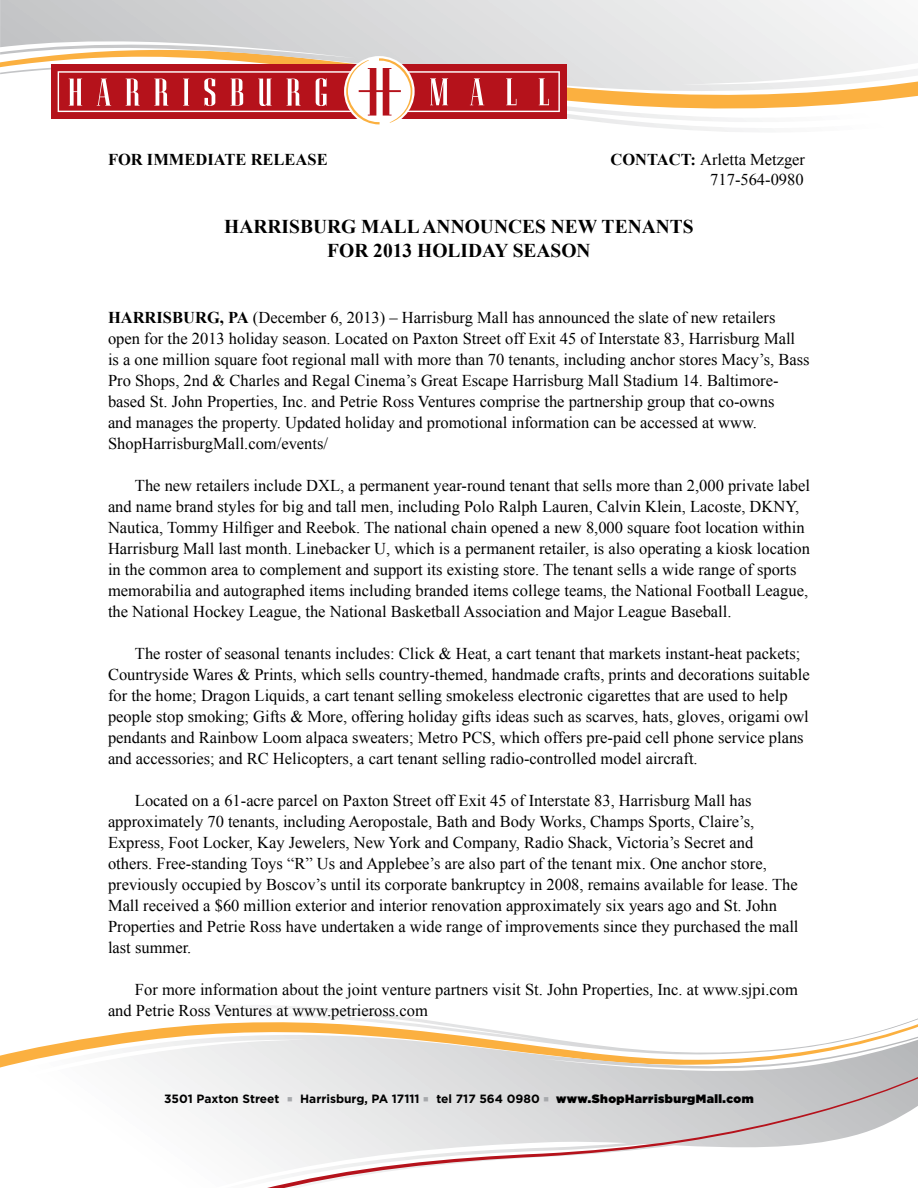
<style>
.page{position:relative;width:918px;height:1188px;background:#fff}
.page>*{position:absolute;margin:0;border:0;box-sizing:border-box;transform-origin:0 0}
.t1{font:700 19.5px/24px "Times New Roman";color:#000;text-align:center}
.t2{font:16.5px/21px "Times New Roman";color:#000}
.t3{font:700 16.5px "Times New Roman";color:#000}
.t4{font:700 12px "Gotham";color:#000}
.s1{font-weight:700}
.s2{color:#a7a9ac}
.s3{font-weight:900}
</style>
<div class="page">
<svg style="left:567px;top:94px;width:351px;height:38px"></svg>
<svg style="left:0;top:73px;width:918px;height:21px"></svg>
<svg style="left:0;top:0;width:918px;height:73px"></svg>
<svg style="left:110px;top:1005px;width:808px;height:30px"></svg>
<svg style="left:0;top:1035px;width:918px;height:33px"></svg>
<svg style="left:33px;top:1048px;width:885px;height:140px"></svg>
<div style="left:51px;top:64px;width:516px;height:55px;background:#b5121b"></div>
<svg style="left:58px;top:58px;width:502px;height:66px"></svg>
<p class="t3" style="left:108px;top:148px;width:221px">FOR IMMEDIATE RELEASE</p>
<p class="t2" style="left:611px;top:149px;width:196px;line-height:19.8px;text-align:right"><span class="s1">CONTACT:</span> Arletta Metzger<br>717-564-0980</p>
<p class="t1" style="left:224px;top:214px;width:471px">HARRISBURG MALL ANNOUNCES NEW TENANTS<br>FOR 2013 HOLIDAY SEASON</p>
<p class="t2" style="left:108px;top:306px;width:703px"><span class="s1">HARRISBURG, PA</span> (December 6, 2013) – Harrisburg Mall has announced the slate of new retailers open for the 2013 holiday season. Located on Paxton Street off Exit 45 of Interstate 83, Harrisburg Mall is a one million square foot regional mall with more than 70 tenants, including anchor stores Macy’s, Bass Pro Shops, 2nd &amp; Charles and Regal Cinema’s Great Escape Harrisburg Mall Stadium 14. Baltimore&shy;based St. John Properties, Inc. and Petrie Ross Ventures comprise the partnership group that co-owns<br>and manages the property. Updated holiday and promotional information can be accessed at www.<br>ShopHarrisburgMall.com/events/</p>
<p class="t2" style="left:108px;top:474px;width:704px;text-indent:27px">The new retailers include DXL, a permanent year-round tenant that sells more than 2,000 private label and name brand styles for big and tall men, including Polo Ralph Lauren, Calvin Klein, Lacoste, DKNY, Nautica, Tommy Hilfiger and Reebok. The national chain opened a new 8,000 square foot location within Harrisburg Mall last month. Linebacker U, which is a permanent retailer, is also operating a kiosk location in the common area to complement and support its existing store. The tenant sells a wide range of sports memorabilia and autographed items including branded items college teams, the National Football League, the National Hockey League, the National Basketball Association and Major League Baseball.</p>
<p class="t2" style="left:108px;top:642px;width:703px;text-indent:27px">The roster of seasonal tenants includes: Click &amp; Heat, a cart tenant that markets instant-heat packets; Countryside Wares &amp; Prints, which sells country-themed, handmade crafts, prints and decorations suitable for the home; Dragon Liquids, a cart tenant selling smokeless electronic cigarettes that are used to help people stop smoking; Gifts &amp; More, offering holiday gifts ideas such as scarves, hats, gloves, origami owl pendants and Rainbow Loom alpaca sweaters; Metro PCS, which offers pre-paid cell phone service plans and accessories; and RC Helicopters, a cart tenant selling radio-controlled model aircraft.</p>
<p class="t2" style="left:108px;top:789px;width:692px;text-indent:27px">Located on a 61-acre parcel on Paxton Street off Exit 45 of Interstate 83, Harrisburg Mall has approximately 70 tenants, including Aeropostale, Bath and Body Works, Champs Sports, Claire’s, Express, Foot Locker, Kay Jewelers, New York and Company, Radio Shack, Victoria’s Secret and others. Free-standing Toys “R” Us and Applebee’s are also part of the tenant mix. One anchor store, previously occupied by Boscov’s until its corporate bankruptcy in 2008, remains available for lease. The Mall received a $60 million exterior and interior renovation approximately six years ago and St. John Properties and Petrie Ross have undertaken a wide range of improvements since they purchased the mall last summer.</p>
<p class="t2" style="left:108px;top:978px;width:691px;text-indent:27px">For more information about the joint venture partners visit St. John Properties, Inc. at www.sjpi.com and Petrie Ross Ventures at www.petrieross.com</p>
<p class="t4" style="left:164px;top:1092px;width:591px">3501 Paxton Street <span class="s2">■</span> Harrisburg, PA 17111 <span class="s2">■</span> tel 717 564 0980 <span class="s2">■</span> <span class="s3">www.ShopHarrisburgMall.com</span></p>
</div>
